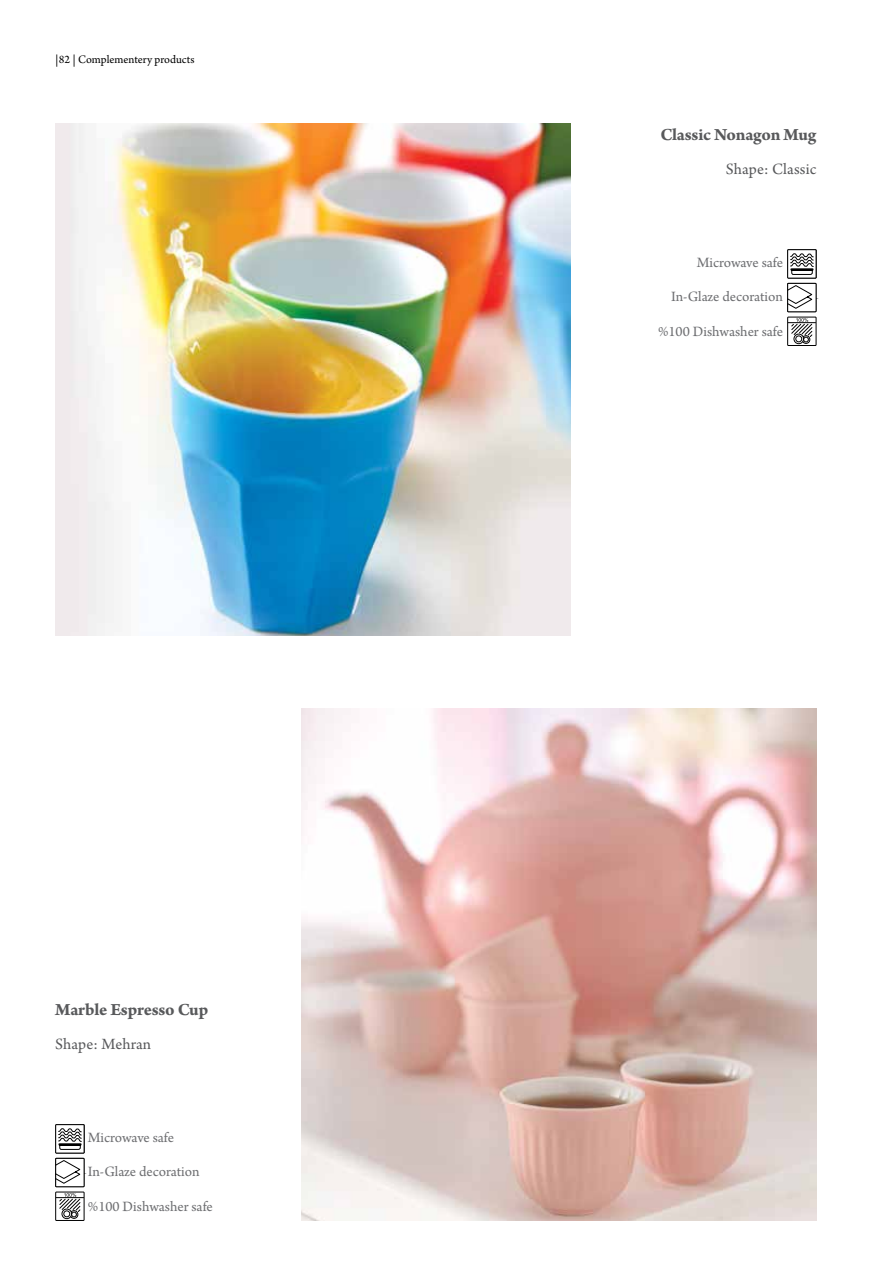
<style>
.page{position:relative;width:893px;height:1276px;background:#fff}
.page>*{position:absolute;margin:0;border:0;box-sizing:border-box;transform-origin:0 0}
.t1{font:18px "Arno Pro Bold Sm Text";letter-spacing:-.015em;color:#58595b}
.t2{font:16.5px "Arno Pro";letter-spacing:.005em;color:#58595b}
.t3{font:15px "Arno Pro";letter-spacing:-.005em;color:#6d6e71}
.t4{font:12px "Arno Pro";color:#000}
</style>
<div class="page">
<img style="left:55px;top:123px;width:515px;height:512px">
<img style="left:302px;top:708px;width:514px;height:512px">
<div style="left:787px;top:283px;width:29px;height:29px;border:1px solid #000"></div>
<svg style="left:787px;top:285px;width:32px;height:24px"></svg>
<div style="left:787px;top:317px;width:29px;height:29px;border:1px solid #000"></div>
<div style="left:802px;top:335px;width:8px;height:9px;border:1px solid #000;border-radius:50%"></div>
<div style="left:794px;top:334px;width:10px;height:10px;border:1px solid #000;border-radius:50%"></div>
<svg style="left:788px;top:318px;width:28px;height:24px"></svg>
<div style="left:787px;top:249px;width:29px;height:29px;border:1px solid #000"></div>
<svg style="left:790px;top:251px;width:25px;height:24px"></svg>
<div style="left:55px;top:1158px;width:29px;height:29px;border:1px solid #000"></div>
<svg style="left:55px;top:1160px;width:32px;height:23px"></svg>
<div style="left:55px;top:1191px;width:29px;height:29px;border:1px solid #000"></div>
<div style="left:70px;top:1210px;width:8px;height:8px;border:1px solid #000;border-radius:50%"></div>
<div style="left:62px;top:1208px;width:10px;height:11px;border:1px solid #000;border-radius:50%"></div>
<svg style="left:56px;top:1193px;width:28px;height:24px"></svg>
<div style="left:55px;top:1124px;width:29px;height:29px;border:1px solid #000"></div>
<svg style="left:58px;top:1126px;width:25px;height:24px"></svg>
<p class="t4" style="left:55px;top:53px;width:141px">|82 | Complementery products</p>
<p class="t1" style="left:55px;top:998px;width:155px">Marble Espresso Cup</p>
<p class="t2" style="left:55px;top:1034px;width:97px">Shape: Mehran</p>
<p class="t3" style="left:88px;top:1129px;width:88px">Microwave safe</p>
<p class="t3" style="left:88px;top:1163px;width:113px">In-Glaze decoration</p>
<p class="t3" style="left:88px;top:1197px;width:127px">%100 Dishwasher safe</p>
<p class="t1" style="left:660px;top:124px;width:158px">Classic Nonagon Mug</p>
<p class="t2" style="left:726px;top:160px;width:92px">Shape: Classic</p>
<p class="t3" style="left:697px;top:254px;width:88px">Microwave safe</p>
<p class="t3" style="left:671px;top:288px;width:113px">In-Glaze decoration</p>
<p class="t3" style="left:658px;top:323px;width:127px">%100 Dishwasher safe</p>
</div>
